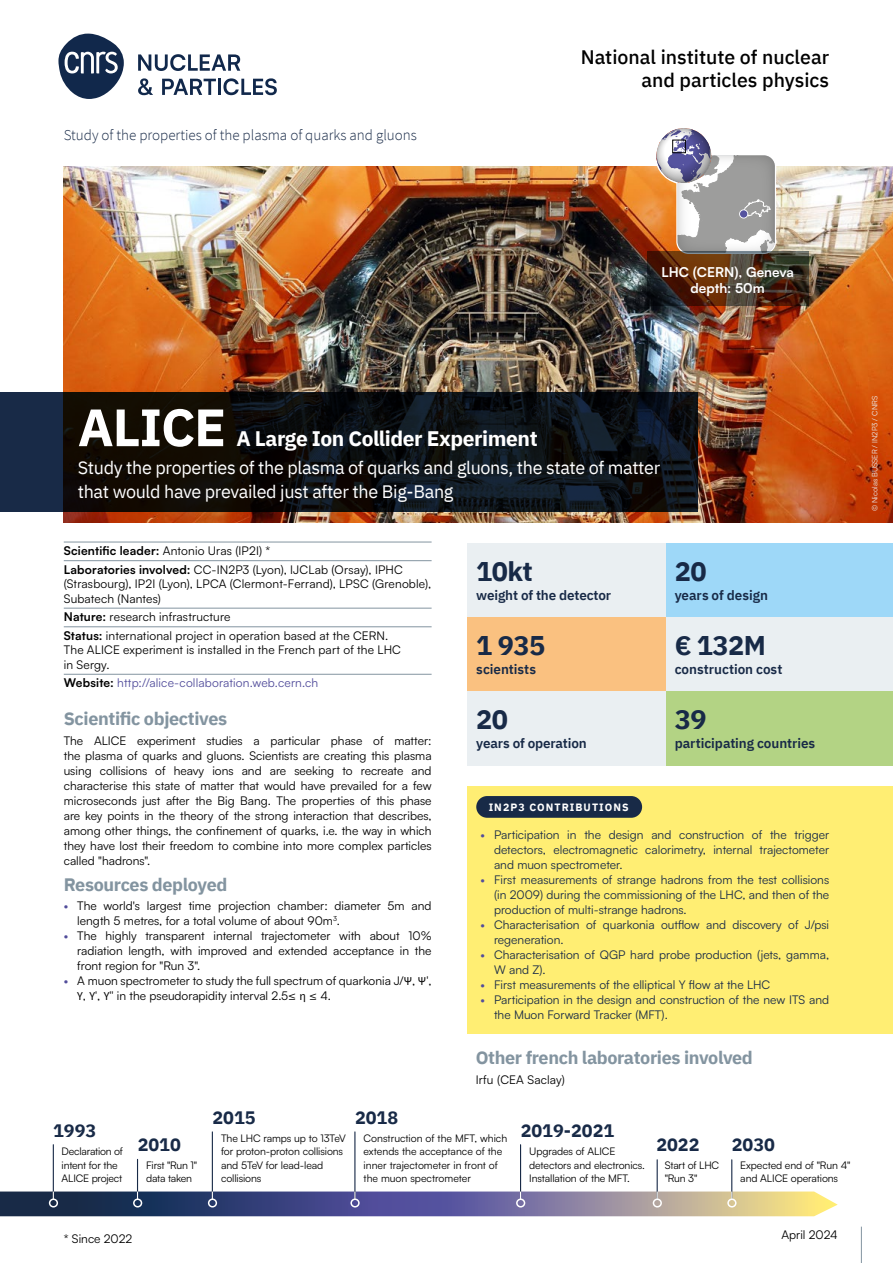
<style>
.page{position:relative;width:893px;height:1263px;background:#fff}
.page>*{position:absolute;margin:0;border:0;box-sizing:border-box;transform-origin:0 0}
.t1{font:700 52.5px "IBM Plex Sans";letter-spacing:-.02em;color:#fff}
.t2{font:700 27px "IBM Plex Sans";letter-spacing:-.02em;color:#182a47}
.t3{font:700 21px "IBM Plex Sans";letter-spacing:-.02em;color:#fff}
.t4{font:500 19.5px/22.5px "IBM Plex Sans";color:#000;text-align:right}
.t5{font:18px/24px "IBM Plex Sans";letter-spacing:-.02em;color:#fff}
.t6{font:700 18px "IBM Plex Sans";letter-spacing:-.02em;color:#8394a0}
.t7{font:700 18px "IBM Plex Sans";color:#182a47}
.t8{font:300 15px "Source Sans Pro";color:#182a47}
.t9{font:600 13.5px "IBM Plex Sans";letter-spacing:-.005em;color:#182a47}
.t10{font:700 13.5px/16.2px "Satoshi";color:#fff;text-align:center}
.t11{font:12px/15px "Satoshi";color:#000}
.t12{font:12px/15px "Satoshi";color:#182a47}
.t13{font:12px "Satoshi";letter-spacing:.01em;color:#524d9b}
.t14{font:10.5px/13.5px "Satoshi";letter-spacing:-.01em;color:#000}
.t15{font:700 10.5px "IBM Plex Sans";letter-spacing:.1em;color:#fff}
.t16{font:7.5px "Satoshi";color:#eaeff2}
.s1{font-weight:700}
.s2{font-weight:700;color:#000}
.s3{color:#524d9b}
.s4{font-family:"Source Sans Pro"}
</style>
<div class="page">
<img style="left:64px;top:167px;width:829px;height:356px">
<svg style="left:58px;top:34px;width:66px;height:65px"></svg>
<svg style="left:138px;top:54px;width:102px;height:17px"></svg>
<svg style="left:138px;top:78px;width:15px;height:17px"></svg>
<svg style="left:162px;top:79px;width:54px;height:16px"></svg>
<hr style="left:218px;top:79px;width:3px;height:16px;background:#11284b">
<svg style="left:223px;top:78px;width:54px;height:17px"></svg>
<svg style="left:656px;top:128px;width:119px;height:123px"></svg>
<svg style="left:656px;top:128px;width:55px;height:55px;background:#8e8cae"></svg>
<div style="left:672px;top:140px;width:14px;height:13px;border:1px solid #000"></div>
<hr style="left:53px;top:1145px;width:1px;height:54px;background:#182a47">
<hr style="left:731px;top:1160px;width:1px;height:39px;background:#182a47">
<hr style="left:520px;top:1145px;width:1px;height:54px;background:#182a47">
<hr style="left:354px;top:1132px;width:1px;height:67px;background:#182a47">
<hr style="left:212px;top:1132px;width:1px;height:67px;background:#182a47">
<hr style="left:137px;top:1159px;width:1px;height:40px;background:#182a47">
<svg style="left:0;top:392px;width:697px;height:119px;background:#0f1216"></svg>
<svg style="left:647px;top:251px;width:161px;height:55px;background:#4c301e"></svg>
<hr style="left:657px;top:1160px;width:1px;height:39px;background:#182a47">
<svg style="left:0;top:1191px;width:838px;height:25px;background:#6f6f89"></svg>
<hr style="left:861px;top:1226px;width:1px;height:37px;background:#8394a0">
<div style="left:666px;top:691px;width:227px;height:74px;background:#b3d384"></div>
<div style="left:468px;top:691px;width:198px;height:74px;background:#eaeff2"></div>
<div style="left:468px;top:617px;width:198px;height:74px;background:#fac180"></div>
<div style="left:666px;top:617px;width:227px;height:74px;background:#eaeff2"></div>
<div style="left:666px;top:543px;width:227px;height:74px;background:#9ed8f8"></div>
<div style="left:468px;top:543px;width:198px;height:74px;background:#eaeff2"></div>
<div style="left:468px;top:786px;width:425px;height:247px;background:#ffee73"></div>
<hr style="left:64px;top:542px;width:368px;height:1px;background:#8394a0">
<hr style="left:64px;top:560px;width:368px;height:1px;background:#8394a0">
<hr style="left:64px;top:608px;width:368px;height:1px;background:#8394a0">
<hr style="left:64px;top:626px;width:368px;height:1px;background:#8394a0">
<hr style="left:64px;top:674px;width:368px;height:1px;background:#8394a0">
<div style="left:476px;top:796px;width:166px;height:22px;background:#182a47;border-radius:11px"></div>
<p class="t8" style="left:64px;top:126px;width:355px">Study of the properties of the plasma of quarks and gluons</p>
<h3 class="t4" style="left:581px;top:44px;width:250px">National institute of nuclear and particles physics</h3>
<p class="t10" style="left:662px;top:263px;width:134px">LHC (CERN), Geneva depth: 50m</p>
<h1 class="t1" style="left:78px;top:386px;width:150px">ALICE</h1>
<h3 class="t3" style="left:236px;top:422px;width:303px">A Large Ion Collider Experiment</h3>
<h3 class="t5" style="left:78px;top:455px;width:584px">Study the properties of the plasma of quarks and gluons, the state of matter that would have prevailed just after the Big-Bang</h3>
<p class="t11" style="left:64px;top:541px;width:341px;line-height:18.6px"><span class="s1">Scientific leader:</span> Antonio Uras (IP2I) *<br><span class="s1">Laboratories involved:</span> CC-IN2P3 (Lyon), IJCLab (Orsay), IPHC</p>
<p class="t11" style="left:64px;top:576px;width:369px;line-height:14.4px">(Strasbourg), IP2I (Lyon), LPCA (Clermont-Ferrand), LPSC (Grenoble),<br>Subatech (Nantes)</p>
<p class="t11" style="left:64px;top:607px;width:326px;line-height:18.6px"><span class="s1">Nature:</span> research infrastructure<br><span class="s1">Status:</span> international project in operation based at the CERN.</p>
<p class="t11" style="left:64px;top:642px;width:339px;line-height:14.4px">The ALICE experiment is installed in the French part of the LHC in Sergy.</p>
<p class="t13" style="left:64px;top:675px;width:256px"><span class="s2">Website:</span> http://alice-collaboration.web.cern.ch</p>
<h2 class="t2" style="left:476px;top:550px;width:58px">10kt</h2>
<p class="t9" style="left:476px;top:585px;width:137px">weight of the detector</p>
<h2 class="t2" style="left:476px;top:624px;width:71px">1 935</h2>
<p class="t9" style="left:476px;top:659px;width:61px">scientists</p>
<h2 class="t2" style="left:675px;top:550px;width:33px">20</h2>
<p class="t9" style="left:675px;top:585px;width:95px">years of design</p>
<h2 class="t2" style="left:675px;top:624px;width:93px">€ 132M</h2>
<p class="t9" style="left:675px;top:659px;width:109px">construction cost</p>
<h3 class="t6" style="left:64px;top:705px;width:165px">Scientific objectives</h3>
<p class="t11" style="left:64px;top:732px;width:369px;text-align:justify">The ALICE experiment studies a particular phase of matter: the plasma of quarks and gluons. Scientists are creating this plasma using collisions of heavy ions and are seeking to recreate and characterise this state of matter that would have prevailed for a few microseconds just after the Big Bang. The properties of this phase are key points in the theory of the strong interaction that describes, among other things, the confinement of quarks, i.e. the way in which they have lost their freedom to combine into more complex particles called "hadrons".</p>
<h3 class="t6" style="left:64px;top:870px;width:165px">Resources deployed</h3>
<p class="t11" style="left:77px;top:897px;width:356px;text-indent:-14px"><span class="s3">•</span> The world's largest time projection chamber: diameter 5m and length 5 metres, for a total volume of about 90m<sup>3</sup>.</p>
<p class="t11" style="left:77px;top:927px;width:356px;text-align:justify;text-indent:-14px"><span class="s3">•</span> The highly transparent internal trajectometer with about 10% radiation length, with improved and extended acceptance in the front region for "Run 3".</p>
<p class="t11" style="left:77px;top:972px;width:356px;text-indent:-14px"><span class="s3">•</span> A muon spectrometer to study the full spectrum of quarkonia J/<span class="s4">Ψ</span>, <span class="s4">Ψ</span>′,<br><span class="s4">Υ</span>, <span class="s4">Υ</span>′, <span class="s4">Υ</span>′′ in the pseudorapidity interval 2.5≤ <span class="s4">η</span> ≤ 4.</p>
<h2 class="t2" style="left:476px;top:698px;width:33px">20</h2>
<p class="t9" style="left:476px;top:733px;width:112px">years of operation</p>
<p class="t15" style="left:489px;top:799px;width:142px">IN2P3 CONTRIBUTIONS</p>
<h2 class="t2" style="left:675px;top:698px;width:33px">39</h2>
<p class="t9" style="left:675px;top:733px;width:142px">participating countries</p>
<p class="t12" style="left:494px;top:826px;width:337px;text-align:justify;text-indent:-14px"><span class="s3">•</span> Participation in the design and construction of the trigger detectors, electromagnetic calorimetry, internal trajectometer and muon spectrometer.</p>
<p class="t12" style="left:494px;top:871px;width:337px;text-align:justify;text-indent:-14px"><span class="s3">•</span> First measurements of strange hadrons from the test collisions (in 2009) during the commissioning of the LHC, and then of the production of multi-strange hadrons.</p>
<p class="t12" style="left:494px;top:916px;width:337px;text-indent:-14px"><span class="s3">•</span> Characterisation of quarkonia outflow and discovery of J/psi regeneration.</p>
<p class="t12" style="left:494px;top:946px;width:337px;text-indent:-14px"><span class="s3">•</span> Characterisation of QGP hard probe production (jets, gamma,<br>W and Z).</p>
<p class="t12" style="left:480px;top:976px;width:291px"><span class="s3">•</span> First measurements of the elliptical Y flow at the LHC</p>
<p class="t12" style="left:494px;top:991px;width:337px;text-indent:-14px"><span class="s3">•</span> Participation in the design and construction of the new ITS and the Muon Forward Tracker (MFT).</p>
<h3 class="t6" style="left:476px;top:1044px;width:279px">Other french laboratories involved</h3>
<p class="t11" style="left:476px;top:1071px;width:91px">Irfu (CEA Saclay)</p>
<h3 class="t7" style="left:53px;top:1117px;width:45px">1993</h3>
<p class="t14" style="left:62px;top:1144px;width:63px">Declaration of intent for the<br>ALICE project</p>
<h3 class="t7" style="left:138px;top:1130px;width:45px">2010</h3>
<p class="t14" style="left:146px;top:1158px;width:52px">First "Run 1" data taken</p>
<h3 class="t7" style="left:212px;top:1103px;width:45px">2015</h3>
<p class="t14" style="left:221px;top:1131px;width:126px">The LHC ramps up to 13TeV for proton-proton collisions and 5TeV for lead-lead collisions</p>
<h3 class="t7" style="left:355px;top:1103px;width:45px">2018</h3>
<p class="t14" style="left:364px;top:1131px;width:145px">Construction of the MFT, which extends the acceptance of the inner trajectometer in front of the muon spectrometer</p>
<h3 class="t7" style="left:656px;top:1130px;width:45px">2022</h3>
<h3 class="t7" style="left:521px;top:1117px;width:95px">2019-2021</h3>
<p class="t14" style="left:529px;top:1144px;width:117px">Upgrades of ALICE detectors and electronics.<br>Installation of the MFT.</p>
<p class="t14" style="left:665px;top:1158px;width:56px">Start of LHC "Run 3"</p>
<h3 class="t7" style="left:732px;top:1130px;width:45px">2030</h3>
<p class="t14" style="left:740px;top:1158px;width:112px">Expected end of "Run 4" and ALICE operations</p>
<p class="t11" style="left:64px;top:1231px;width:70px">* Since 2022</p>
<p class="t11" style="left:781px;top:1226px;width:58px">April 2024</p>
<p class="t16" style="left:870px;top:511px;width:117px;rotate:-90deg">© Nicolas BUSSER / IN2P3 / CNRS</p>
</div>
